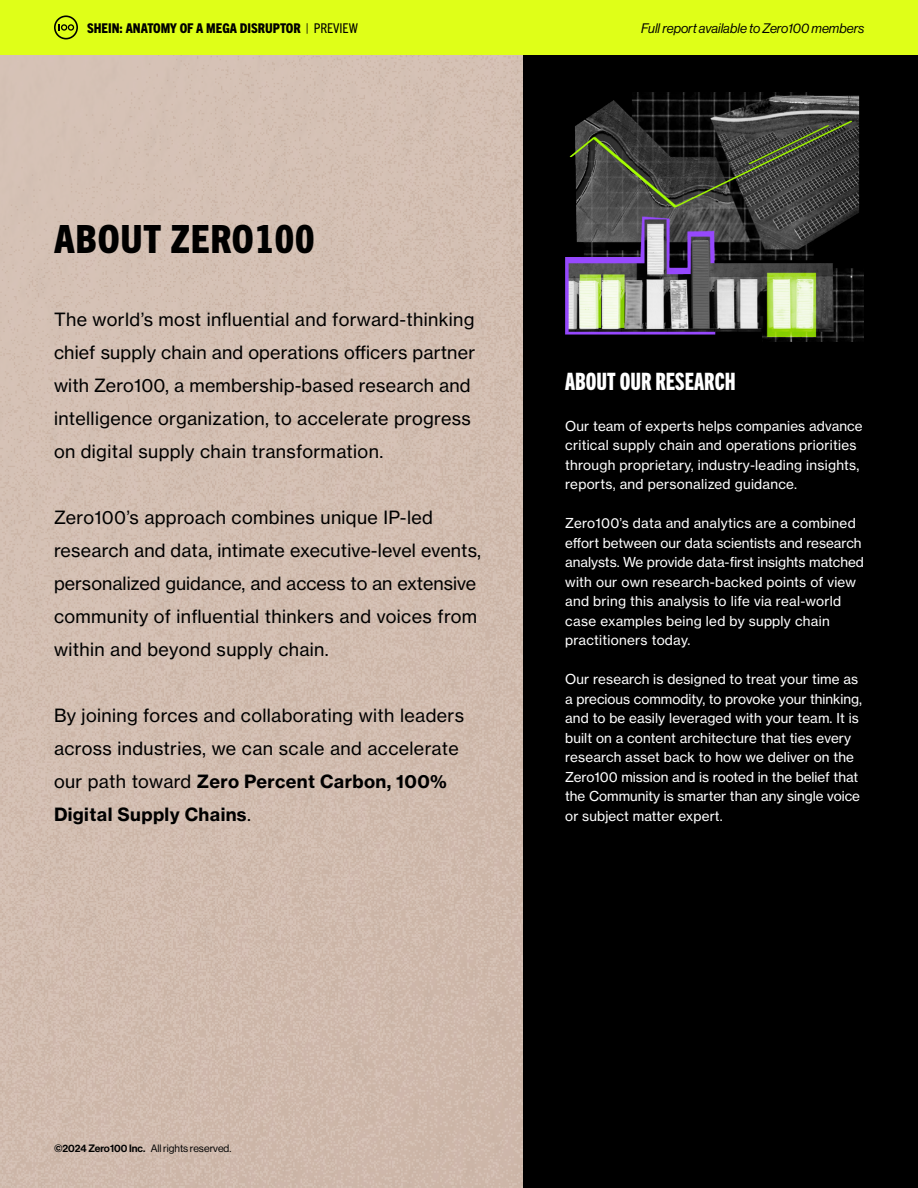
<style>
.page{position:relative;width:918px;height:1188px;background:#d5c1b4}
.page>*{position:absolute;margin:0;border:0;box-sizing:border-box;transform-origin:0 0}
.t1{font:800 condensed 39px "Trade Gothic Next LT Pro";letter-spacing:.02em;color:#000}
.t2{font:24px "Trade Gothic Next LT Pro Hv Cm";color:#fff}
.t3{font:18px/33px "N Haas Grotesk TX Pro 55 Rg";letter-spacing:.02em;color:#000}
.t4{font:18px/33px "N Haas Grotesk TX Pro 75 Bd";letter-spacing:.02em;color:#000}
.t5{font:13.5px/19.5px "N Haas Grotesk TX Pro 55 Rg";letter-spacing:.01em;color:#fff}
.t6{font:800 condensed 13.5px "Trade Gothic Next LT Pro";color:#000}
.t7{font:13.5px "N Haas Grotesk DS Pro 56 It";color:#000}
.t8{font:10.5px "N Haas Grotesk DS Pro 55 Rg";color:#000}
.s1{font-weight:400}
.s2{font-family:"N Haas Grotesk TX Pro 55 Rg"}
.s3{font-family:"N Haas Grotesk DS Pro 65 Md"}
</style>
<div class="page">
<div style="left:523px;top:0;width:395px;height:1188px;background:#000"></div>
<img style="left:565px;top:92px;width:299px;height:250px">
<div style="left:0;top:0;width:918px;height:55px;background:#dfff18"></div>
<svg style="left:54px;top:15px;width:24px;height:24px"></svg>
<p class="t6" style="left:87px;top:19px;width:272px">SHEIN: ANATOMY OF A MEGA DISRUPTOR <span class="s1">| PREVIEW</span></p>
<p class="t7" style="left:641px;top:20px;width:225px">Full report available to Zero100 members</p>
<h1 class="t1" style="left:54px;top:212px;width:262px">ABOUT ZERO100</h1>
<p class="t3" style="left:54px;top:303px;width:423px">The world’s most influential and forward-thinking chief supply chain and operations officers partner with Zero100, a membership-based research and intelligence organization, to accelerate progress on digital supply chain transformation.</p>
<h3 class="t3" style="left:54px;top:501px;width:429px">Zero100’s approach combines unique IP-led research and data, intimate executive-level events, personalized guidance, and access to an extensive community of influential thinkers and voices from within and beyond supply chain.</h3>
<h3 class="t3" style="left:54px;top:699px;width:412px">By joining forces and collaborating with leaders across industries, we can scale and accelerate</h3>
<h3 class="t4" style="left:54px;top:765px;width:394px"><span class="s2">our path toward</span> Zero Percent Carbon, 100%<br>Digital Supply Chains<span class="s2">.</span></h3>
<h2 class="t2" style="left:565px;top:365px;width:172px">ABOUT OUR RESEARCH</h2>
<p class="t5" style="left:565px;top:416px;width:299px">Our team of experts helps companies advance critical supply chain and operations priorities through proprietary, industry-leading insights, reports, and personalized guidance.</p>
<p class="t5" style="left:565px;top:514px;width:300px">Zero100’s data and analytics are a combined effort between our data scientists and research analysts. We provide data-first insights matched with our own research-backed points of view and bring this analysis to life via real-world case examples being led by supply chain practitioners today.</p>
<p class="t5" style="left:565px;top:669px;width:298px">Our research is designed to treat your time as a precious commodity, to provoke your thinking, and to be easily leveraged with your team. It is built on a content architecture that ties every research asset back to how we deliver on the Zero100 mission and is rooted in the belief that the Community is smarter than any single voice or subject matter expert.</p>
<p class="t8" style="left:54px;top:1142px;width:179px"><span class="s3">©2024 Zero100 Inc.</span> All rights reserved.</p>
</div>
